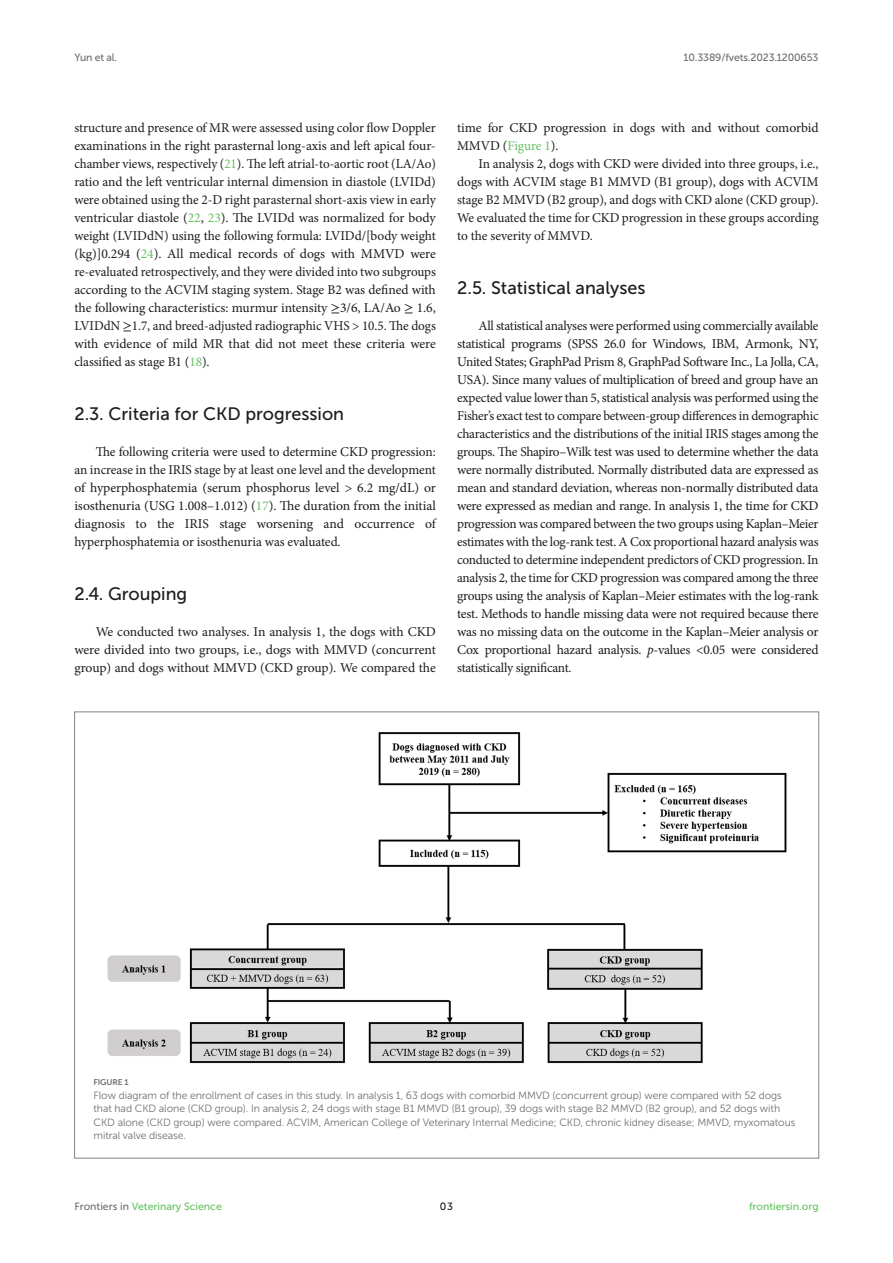
<style>
.page{position:relative;width:893px;height:1263px;background:#fff}
.page>*{position:absolute;margin:0;border:0;box-sizing:border-box;transform-origin:0 0}
.HEAD_2{font:18px "Museo Sans 500";color:#1b1c1b}
.TEXT_FLUSH{font:13.5px/18px "Minion Pro";letter-spacing:-.01em;color:#1b1c1b;text-align:justify}
.TEXT{font:13.5px/18px "Minion Pro";letter-spacing:-.005em;color:#1b1c1b;text-align:justify}
.FIG_LEG{font:10.5px/13.5px "Museo Sans 300";letter-spacing:-.01em;color:#706f70}
.t1{font:10.5px "Museo Sans 500";color:#65c161}
.t2{font:10.5px "Museo Sans 500";letter-spacing:-.015em;color:#706f70}
.t3{font:10.5px "Museo Sans 500";color:#1b1c1b}
.FIG_HD{font:8.25px "Museo Sans 700";letter-spacing:-.01em;color:#706f70}
.s1{color:#65c161}
.s2{font-family:"STIX General"}
.s3{font-style:italic}
.s4{color:#706f70}
</style>
<div class="page">
<img style="left:107px;top:732px;width:680px;height:332px">
<p class="t2" style="left:74px;top:51px;width:44px">Yun et al.</p>
<p class="t2" style="left:684px;top:51px;width:136px">10.3389/fvets.2023.1200653</p>
<p class="TEXT_FLUSH" style="left:74px;top:119px;width:363px">structure and presence of MR were assessed using color flow Doppler examinations in the right parasternal long-axis and left apical four&shy;chamber views, respectively (<span class="s1">21</span>). The left atrial-to-aortic root (LA/Ao) ratio and the left ventricular internal dimension in diastole (LVIDd) were obtained using the 2-D right parasternal short-axis view in early ventricular diastole (<span class="s1">22</span>, <span class="s1">23</span>). The LVIDd was normalized for body weight (LVIDdN) using the following formula: LVIDd/[body weight (kg)]0.294 (<span class="s1">24</span>). All medical records of dogs with MMVD were re-evaluated retrospectively, and they were divided into two subgroups according to the ACVIM staging system. Stage B2 was defined with the following characteristics: murmur intensity <span class="s2">≥</span>3/6, LA/Ao <span class="s2">≥</span> 1.6, LVIDdN <span class="s2">≥</span>1.7, and breed-adjusted radiographic VHS &gt; 10.5. The dogs with evidence of mild MR that did not meet these criteria were classified as stage B1 (<span class="s1">18</span>).</p>
<p class="HEAD_2" style="left:74px;top:404px;width:271px">2.3. Criteria for CKD progression</p>
<p class="TEXT_FLUSH" style="left:74px;top:443px;width:363px;text-indent:21px">The following criteria were used to determine CKD progression: an increase in the IRIS stage by at least one level and the development of hyperphosphatemia (serum phosphorus level &gt; 6.2 mg/dL) or isosthenuria (USG 1.008–1.012) (<span class="s1">17</span>). The duration from the initial diagnosis to the IRIS stage worsening and occurrence of hyperphosphatemia or isosthenuria was evaluated.</p>
<p class="HEAD_2" style="left:74px;top:584px;width:114px">2.4. Grouping</p>
<p class="TEXT_FLUSH" style="left:74px;top:623px;width:363px;text-indent:21px">We conducted two analyses. In analysis 1, the dogs with CKD were divided into two groups, i.e., dogs with MMVD (concurrent group) and dogs without MMVD (CKD group). We compared the</p>
<p class="TEXT_FLUSH" style="left:457px;top:119px;width:363px">time for CKD progression in dogs with and without comorbid<br>MMVD (<span class="s1">Figure 1</span>).</p>
<p class="TEXT" style="left:457px;top:155px;width:363px;text-indent:21px">In analysis 2, dogs with CKD were divided into three groups, i.e., dogs with ACVIM stage B1 MMVD (B1 group), dogs with ACVIM stage B2 MMVD (B2 group), and dogs with CKD alone (CKD group).<br>We evaluated the time for CKD progression in these groups according to the severity of MMVD.</p>
<p class="HEAD_2" style="left:457px;top:278px;width:190px">2.5. Statistical analyses</p>
<p class="TEXT_FLUSH" style="left:457px;top:317px;width:363px;text-indent:21px">All statistical analyses were performed using commercially available statistical programs (SPSS 26.0 for Windows, IBM, Armonk, NY, United States; GraphPad Prism 8, GraphPad Software Inc., La Jolla, CA, USA). Since many values of multiplication of breed and group have an expected value lower than 5, statistical analysis was performed using the Fisher’s exact test to compare between-group differences in demographic characteristics and the distributions of the initial IRIS stages among the groups. The Shapiro–Wilk test was used to determine whether the data were normally distributed. Normally distributed data are expressed as mean and standard deviation, whereas non-normally distributed data were expressed as median and range. In analysis 1, the time for CKD progression was compared between the two groups using Kaplan–Meier estimates with the log-rank test. A Cox proportional hazard analysis was conducted to determine independent predictors of CKD progression. In analysis 2, the time for CKD progression was compared among the three groups using the analysis of Kaplan–Meier estimates with the log-rank test. Methods to handle missing data were not required because there was no missing data on the outcome in the Kaplan–Meier analysis or Cox proportional hazard analysis. <span class="s3">p</span>-values &lt;0.05 were considered statistically significant.</p>
<p class="FIG_HD" style="left:94px;top:1078px;width:37px">FIGURE 1</p>
<p class="FIG_LEG" style="left:94px;top:1088px;width:703px">Flow diagram of the enrollment of cases in this study. In analysis 1, 63 dogs with comorbid MMVD (concurrent group) were compared with 52 dogs that had CKD alone (CKD group). In analysis 2, 24 dogs with stage B1 MMVD (B1 group), 39 dogs with stage B2 MMVD (B2 group), and 52 dogs with CKD alone (CKD group) were compared. ACVIM, American College of Veterinary Internal Medicine; CKD, chronic kidney disease; MMVD, myxomatous mitral valve disease.</p>
<p class="t1" style="left:74px;top:1200px;width:149px"><span class="s4">Frontiers in</span> Veterinary Science</p>
<p class="t3" style="left:440px;top:1200px;width:15px">03</p>
<p class="t1" style="left:749px;top:1200px;width:71px">frontiersin.org</p>
</div>
